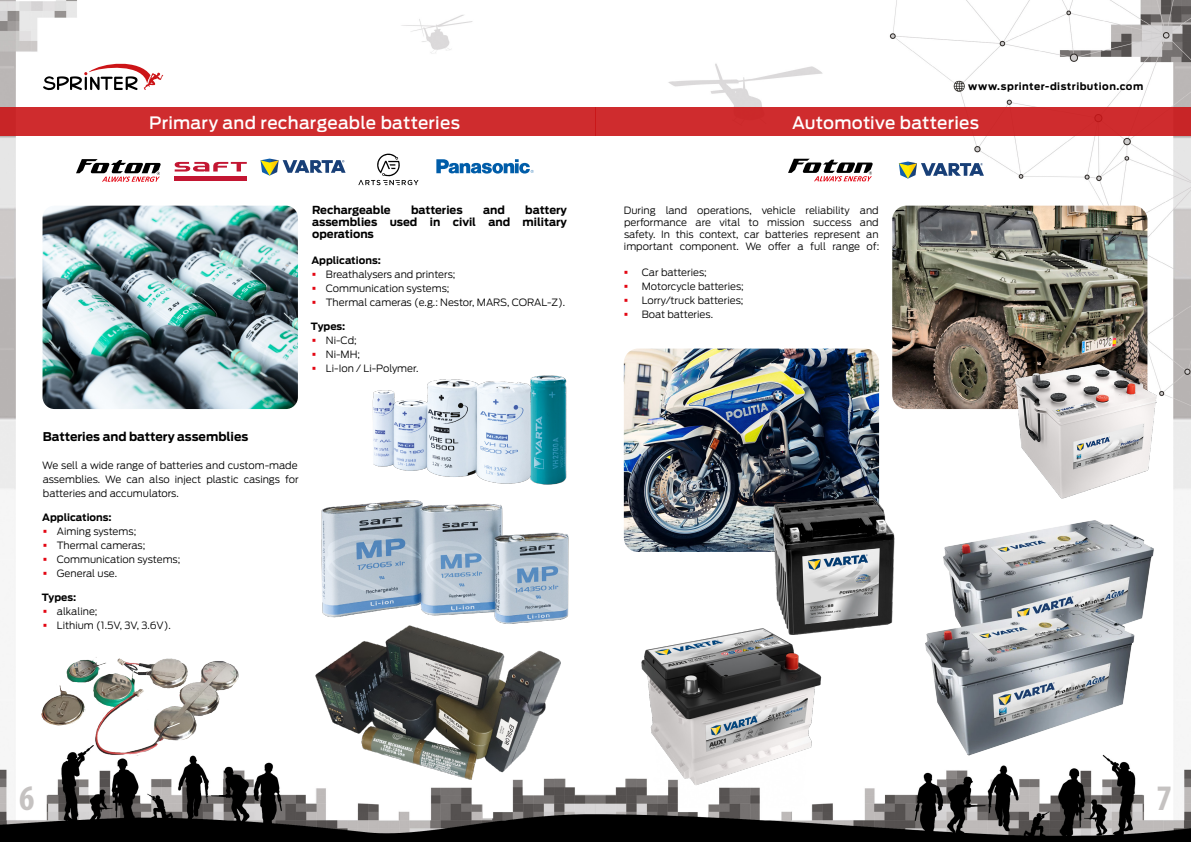
<style>
.page{position:relative;width:1191px;height:842px;background:#fff}
.page>*{position:absolute;margin:0;border:0;box-sizing:border-box;transform-origin:0 0}
.t1{font:700 condensed 36px "Myriad Pro";color:#c5c2c1}
.t2{font:500 17px "Ford Antenna";letter-spacing:.015em;color:#fff}
.t3{font:700 12px "Ford Antenna";color:#000}
.t4{font:700 11px/12px "Ford Antenna";color:#000;text-align:justify}
.t5{font:300 10px/14px "Ford Antenna";color:#000}
.t6{font:700 10px "Ford Antenna";color:#000}
.t7{font:700 10px "Ford Antenna";letter-spacing:.045em;color:#000}
</style>
<div class="page">
<img style="left:0;top:0;width:1191px;height:842px">
<div style="left:0;top:107px;width:595px;height:28px;background:#cf2c2e"></div>
<div style="left:595px;top:107px;width:596px;height:28px;background:#cf2c2e"></div>
<svg style="left:43px;top:59px;width:120px;height:32px"></svg>
<svg style="left:899px;top:162px;width:85px;height:17px"></svg>
<svg style="left:788px;top:159px;width:85px;height:22px"></svg>
<div style="left:302px;top:196px;width:273px;height:186px;background:#fff"></div>
<img style="left:922px;top:518px;width:234px;height:241px">
<img style="left:43px;top:206px;width:255px;height:203px">
<img style="left:315px;top:629px;width:246px;height:150px">
<svg style="left:76px;top:159px;width:85px;height:23px"></svg>
<div style="left:174px;top:176px;width:73px;height:5px;background:#c31632"></div>
<svg style="left:175px;top:162px;width:72px;height:10px"></svg>
<svg style="left:436px;top:159px;width:97px;height:15px"></svg>
<svg style="left:260px;top:159px;width:85px;height:17px"></svg>
<svg style="left:358px;top:153px;width:60px;height:32px"></svg>
<img style="left:534px;top:375px;width:34px;height:111px">
<img style="left:366px;top:377px;width:168px;height:111px">
<img style="left:315px;top:494px;width:258px;height:135px">
<img style="left:39px;top:656px;width:202px;height:100px">
<img style="left:624px;top:349px;width:255px;height:203px">
<img style="left:764px;top:496px;width:138px;height:138px">
<img style="left:892px;top:206px;width:255px;height:203px">
<img style="left:1015px;top:361px;width:141px;height:141px">
<img style="left:587px;top:598px;width:280px;height:210px">
<p class="t7" style="left:968px;top:77px;width:177px">www.sprinter-distribution.com</p>
<h2 class="t2" style="left:149px;top:107px;width:312px">Primary and rechargeable batteries</h2>
<h2 class="t2" style="left:792px;top:108px;width:189px">Automotive batteries</h2>
<p class="t4" style="left:312px;top:203px;width:256px;text-indent:213px">battery assemblies used in civil and military operations</p>
<p class="t6" style="left:311px;top:251px;width:71px">Applications:</p>
<p class="t5" style="left:326px;top:266px;width:241px">Breathalysers and printers;<br>Communication systems;<br>Thermal cameras (e.g.: Nestor, MARS, CORAL-Z).</p>
<p class="t6" style="left:311px;top:317px;width:36px">Types:</p>
<p class="t5" style="left:326px;top:332px;width:94px">Ni-Cd;<br>Ni-MH;<br>Li-Ion / Li-Polymer.</p>
<p class="t4" style="left:312px;top:203px;width:80px">Rechargeable</p>
<p class="t4" style="left:411px;top:203px;width:53px">batteries</p>
<p class="t4" style="left:483px;top:203px;width:23px">and</p>
<p class="t3" style="left:43px;top:426px;width:207px">Batteries and battery assemblies</p>
<p class="t5" style="left:42px;top:457px;width:258px;text-align:justify">We sell a wide range of batteries and custom-made assemblies. We can also inject plastic casings for batteries and accumulators.</p>
<p class="t6" style="left:42px;top:508px;width:71px">Applications:</p>
<p class="t5" style="left:57px;top:523px;width:125px">Aiming systems;<br>Thermal cameras;<br>Communication systems;<br>General use.</p>
<p class="t6" style="left:42px;top:588px;width:36px">Types:</p>
<p class="t5" style="left:57px;top:603px;width:116px">alkaline;<br>Lithium (1.5V, 3V, 3.6V).</p>
<p class="t5" style="left:624px;top:203px;width:257px;line-height:12px;text-align:justify">During land operations, vehicle reliability and performance are vital to mission success and safety. In this context, car batteries represent an important component. We offer a full range of:</p>
<p class="t5" style="left:642px;top:264px;width:103px">Car batteries;<br>Motorcycle batteries;<br>Lorry/truck batteries;<br>Boat batteries.</p>
<h1 class="t1" style="left:19px;top:775px;width:17px">6</h1>
<h1 class="t1" style="left:1156px;top:775px;width:17px">7</h1>
</div>
